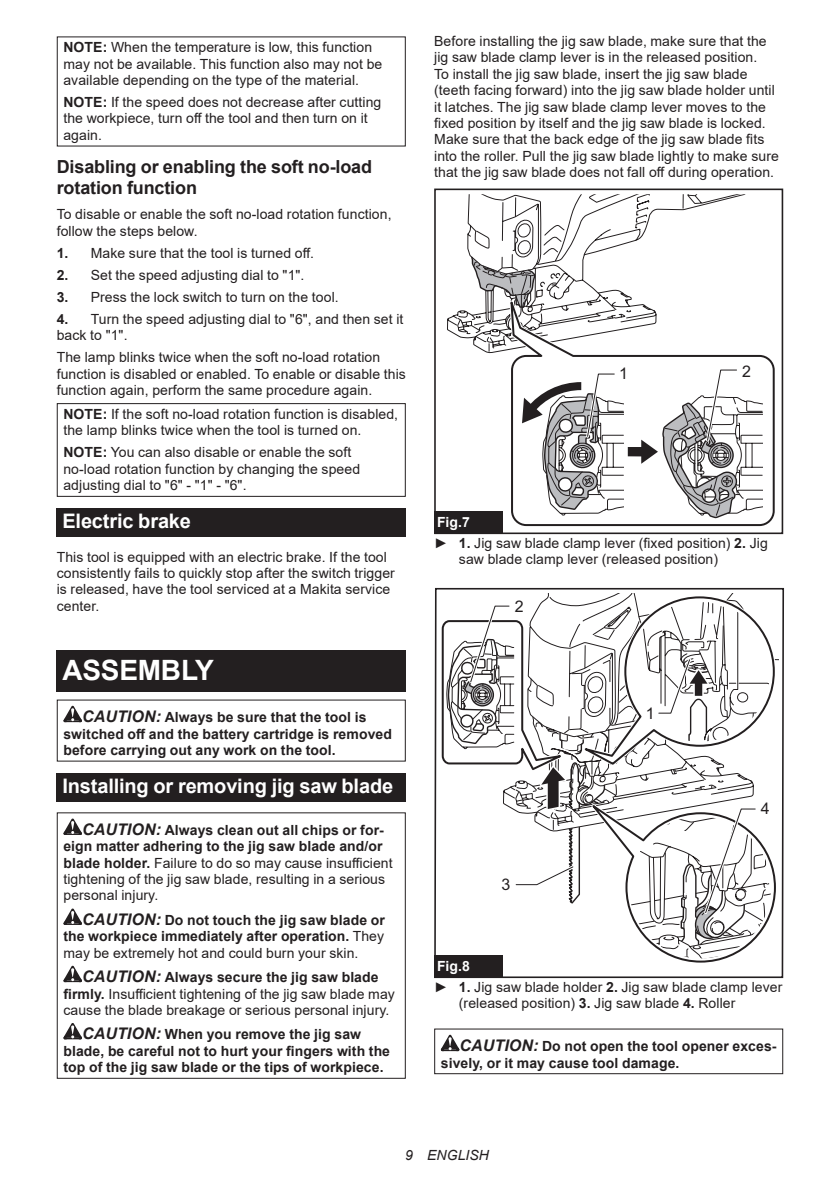
<style>
.page{position:relative;width:840px;height:1191px;background:#fff}
.page>*{position:absolute;margin:0;border:0;box-sizing:border-box;transform-origin:0 0}
.t1{font:700 28px "Arial";letter-spacing:-.01em;color:#fff}
.t2{font:700 20px "Arial";letter-spacing:-.01em;color:#fff}
.t3{font:700 18px/21px "Arial";letter-spacing:-.01em;color:#231f20}
.t4{font:16px "Arial";color:#231f20}
.t5{font:14px/16.4px "Arial";letter-spacing:.005em;color:#231f20}
.t6{font:700 14px/16.4px "Arial";letter-spacing:.005em;color:#231f20}
.t7{font:italic 14px "Arial";letter-spacing:.005em;color:#231f20}
.s1{font-weight:700}
.s2{font-style:italic;font-size:16px}
.s3{font-weight:700;font-style:italic;font-size:16px}
.s4{font-weight:400}
.s5{font-weight:700;color:#fff}
</style>
<div class="page">
<div style="left:57px;top:403px;width:348px;height:94px;border:1px solid #231f20"></div>
<div style="left:57px;top:508px;width:348px;height:29px;background:#231f20"></div>
<div style="left:57px;top:650px;width:348px;height:41px;background:#231f20"></div>
<svg style="left:63px;top:706px;width:19px;height:16px"></svg>
<div style="left:57px;top:773px;width:348px;height:28px;background:#231f20"></div>
<svg style="left:63px;top:818px;width:19px;height:17px"></svg>
<svg style="left:63px;top:908px;width:19px;height:17px"></svg>
<svg style="left:63px;top:965px;width:19px;height:17px"></svg>
<svg style="left:63px;top:1023px;width:19px;height:16px"></svg>
<svg style="left:447px;top:194px;width:23px;height:145px"></svg>
<svg style="left:513px;top:355px;width:262px;height:172px"></svg>
<div style="left:434px;top:188px;width:348px;height:346px;border:2px solid #231f20"></div>
<svg style="left:470px;top:188px;width:292px;height:331px"></svg>
<div style="left:434px;top:511px;width:68px;height:23px;background:#231f20"></div>
<svg style="left:434px;top:588px;width:349px;height:390px"></svg>
<svg style="left:438px;top:593px;width:340px;height:372px"></svg>
<div style="left:434px;top:955px;width:68px;height:23px;background:#231f20"></div>
<svg style="left:440px;top:1034px;width:19px;height:17px"></svg>
<div style="left:434px;top:1028px;width:348px;height:46px;border:1px solid #231f20"></div>
<p class="t5" style="left:63px;top:39px;width:320px"><span class="s1">NOTE:</span> When the temperature is low, this function may not be available. This function also may not be available depending on the type of the material.</p>
<p class="t5" style="left:63px;top:94px;width:319px"><span class="s1">NOTE:</span> If the speed does not decrease after cutting the workpiece, turn off the tool and then turn on it again.</p>
<p class="t3" style="left:57px;top:157px;width:317px">Disabling or enabling the soft no-load rotation function</p>
<p class="t5" style="left:57px;top:206px;width:336px">To disable or enable the soft no-load rotation function, follow the steps below.</p>
<p class="t5" style="left:57px;top:244px;width:259px"><span class="s1">1.</span> Make sure that the tool is turned off.</p>
<p class="t5" style="left:57px;top:266px;width:249px"><span class="s1">2.</span> Set the speed adjusting dial to "1".</p>
<p class="t5" style="left:57px;top:288px;width:283px"><span class="s1">3.</span> Press the lock switch to turn on the tool.</p>
<p class="t5" style="left:57px;top:311px;width:348px"><span class="s1">4.</span> Turn the speed adjusting dial to "6", and then set it back to "1".</p>
<p class="t5" style="left:57px;top:349px;width:350px">The lamp blinks twice when the soft no-load rotation function is disabled or enabled. To enable or disable this function again, perform the same procedure again.</p>
<p class="t5" style="left:63px;top:406px;width:336px"><span class="s1">NOTE:</span> If the soft no-load rotation function is disabled, the lamp blinks twice when the tool is turned on.</p>
<p class="t5" style="left:63px;top:444px;width:298px"><span class="s1">NOTE:</span> You can also disable or enable the soft no-load rotation function by changing the speed adjusting dial to "6" - "1" - "6".</p>
<h2 class="t2" style="left:62px;top:507px;width:130px">Electric brake</h2>
<p class="t5" style="left:57px;top:548px;width:339px">This tool is equipped with an electric brake. If the tool consistently fails to quickly stop after the switch trigger is released, have the tool serviced at a Makita service center.</p>
<h1 class="t1" style="left:62px;top:650px;width:153px">ASSEMBLY</h1>
<p class="t6" style="left:63px;top:709px;width:330px;text-indent:19px"><span class="s2">CAUTION:</span> Always be sure that the tool is switched off and the battery cartridge is removed before carrying out any work on the tool.</p>
<h2 class="t2" style="left:62px;top:772px;width:332px">Installing or removing jig saw blade</h2>
<p class="t5" style="left:63px;top:821px;width:330px;text-indent:19px"><span class="s3">CAUTION:</span> <span class="s1">Always clean out all chips or for&shy;eign matter adhering to the jig saw blade and/or blade holder.</span> Failure to do so may cause insufficient tightening of the jig saw blade, resulting in a serious personal injury.</p>
<p class="t6" style="left:63px;top:912px;width:323px;text-align:justify;text-indent:19px"><span class="s2">CAUTION:</span> Do not touch the jig saw blade or the workpiece immediately after operation. <span class="s4">They may be extremely hot and could burn your skin.</span></p>
<p class="t5" style="left:63px;top:969px;width:333px;text-align:center"><span class="s3">CAUTION:</span> <span class="s1">Always secure the jig saw blade firmly.</span> Insufficient tightening of the jig saw blade may cause the blade breakage or serious personal injury.</p>
<p class="t6" style="left:63px;top:1026px;width:328px;text-indent:19px"><span class="s2">CAUTION:</span> When you remove the jig saw blade, be careful not to hurt your fingers with the top of the jig saw blade or the tips of workpiece.</p>
<p class="t5" style="left:434px;top:33px;width:346px">Before installing the jig saw blade, make sure that the jig saw blade clamp lever is in the released position.<br>To install the jig saw blade, insert the jig saw blade (teeth facing forward) into the jig saw blade holder until it latches. The jig saw blade clamp lever moves to the fixed position by itself and the jig saw blade is locked.<br>Make sure that the back edge of the jig saw blade fits into the roller. Pull the jig saw blade lightly to make sure that the jig saw blade does not fall off during operation.</p>
<p class="t4" style="left:619px;top:363px;width:10px">1</p>
<p class="t4" style="left:741px;top:361px;width:10px">2</p>
<p class="t5" style="left:434px;top:512px;width:335px;line-height:20.2px"><span class="s5">Fig.7<br></span>► <span class="s1">1.</span> Jig saw blade clamp lever (fixed position) <span class="s1">2.</span> Jig</p>
<p class="t5" style="left:458px;top:551px;width:260px">saw blade clamp lever (released position)</p>
<p class="t4" style="left:514px;top:595px;width:10px">2</p>
<p class="t4" style="left:501px;top:874px;width:10px">3</p>
<p class="t4" style="left:645px;top:702px;width:10px">1</p>
<p class="t4" style="left:760px;top:798px;width:10px">4</p>
<p class="t5" style="left:434px;top:956px;width:349px;line-height:20.2px"><span class="s5">Fig.8<br></span>► <span class="s1">1.</span> Jig saw blade holder <span class="s1">2.</span> Jig saw blade clamp lever</p>
<p class="t5" style="left:458px;top:994px;width:278px">(released position) <span class="s1">3.</span> Jig saw blade <span class="s1">4.</span> Roller</p>
<p class="t6" style="left:440px;top:1038px;width:337px;text-indent:19px"><span class="s2">CAUTION:</span> Do not open the tool opener exces&shy;sively, or it may cause tool damage.</p>
<p class="t7" style="left:405px;top:1146px;width:85px">9 ENGLISH</p>
</div>
